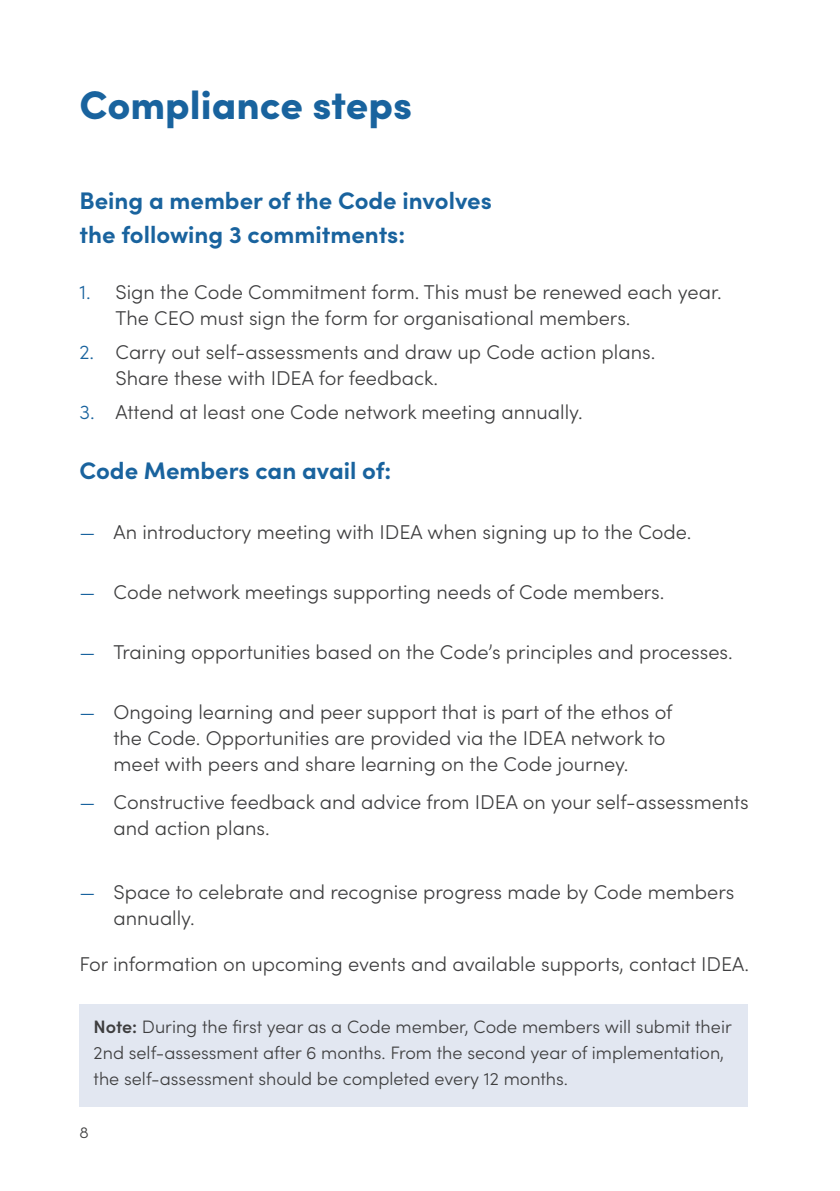
<style>
.page{position:relative;width:840px;height:1191px;background:#fff}
.page>*{position:absolute;margin:0;border:0;box-sizing:border-box;transform-origin:0 0}
.Heading_01{font:900 40px "Sofia Pro";color:#19639e}
.Heading_02{font:700 24px/34px "Sofia Pro";color:#19639e}
.Bullets{font:300 20px/26px "Sofia Pro";color:#3e3e3f}
.Body{font:300 18px/26px "Sofia Pro";color:#3e3e3f}
.t1{font:300 16px "Sofia Pro";color:#3e3e3f}
.s1{color:#19639e}
.s2{font-weight:600}
</style>
<div class="page">
<div style="left:79px;top:1004px;width:668px;height:102px;background:#e2e7f1"></div>
<p class="Heading_01" style="left:79px;top:74px;width:334px">Compliance steps</p>
<p class="Heading_02" style="left:79px;top:182px;width:414px">Being a member of the Code involves the following 3 commitments:</p>
<p class="Bullets" style="left:115px;top:278px;width:607px;text-indent:-36px"><span class="s1">1.</span> Sign the Code Commitment form. This must be renewed each year.<br>The CEO must sign the form for organisational members.</p>
<p class="Bullets" style="left:115px;top:338px;width:541px;text-indent:-36px"><span class="s1">2.</span> Carry out self-assessments and draw up Code action plans.<br>Share these with IDEA for feedback.</p>
<p class="Bullets" style="left:79px;top:398px;width:504px"><span class="s1">3.</span> Attend at least one Code network meeting annually.</p>
<p class="Heading_02" style="left:79px;top:452px;width:313px">Code Members can avail of:</p>
<p class="Bullets" style="left:79px;top:518px;width:613px"><span class="s1">—</span> An introductory meeting with IDEA when signing up to the Code.</p>
<p class="Bullets" style="left:79px;top:578px;width:586px"><span class="s1">—</span> Code network meetings supporting needs of Code members.</p>
<p class="Bullets" style="left:79px;top:638px;width:654px"><span class="s1">—</span> Training opportunities based on the Code’s principles and processes.</p>
<p class="Bullets" style="left:113px;top:698px;width:560px;text-indent:-34px"><span class="s1">—</span> Ongoing learning and peer support that is part of the ethos of the Code. Opportunities are provided via the IDEA network to meet with peers and share learning on the Code journey.</p>
<p class="Bullets" style="left:113px;top:788px;width:636px;text-indent:-34px"><span class="s1">—</span> Constructive feedback and advice from IDEA on your self-assessments and action plans.</p>
<p class="Bullets" style="left:113px;top:878px;width:622px;text-indent:-34px"><span class="s1">—</span> Space to celebrate and recognise progress made by Code members annually.</p>
<p class="Bullets" style="left:79px;top:950px;width:670px">For information on upcoming events and available supports, contact IDEA.</p>
<p class="Body" style="left:94px;top:1013px;width:639px"><span class="s2">Note:</span> During the first year as a Code member, Code members will submit their<br>2nd self-assessment after 6 months. From the second year of implementation, the self-assessment should be completed every 12 months.</p>
<p class="t1" style="left:79px;top:1121px;width:11px">8</p>
</div>
